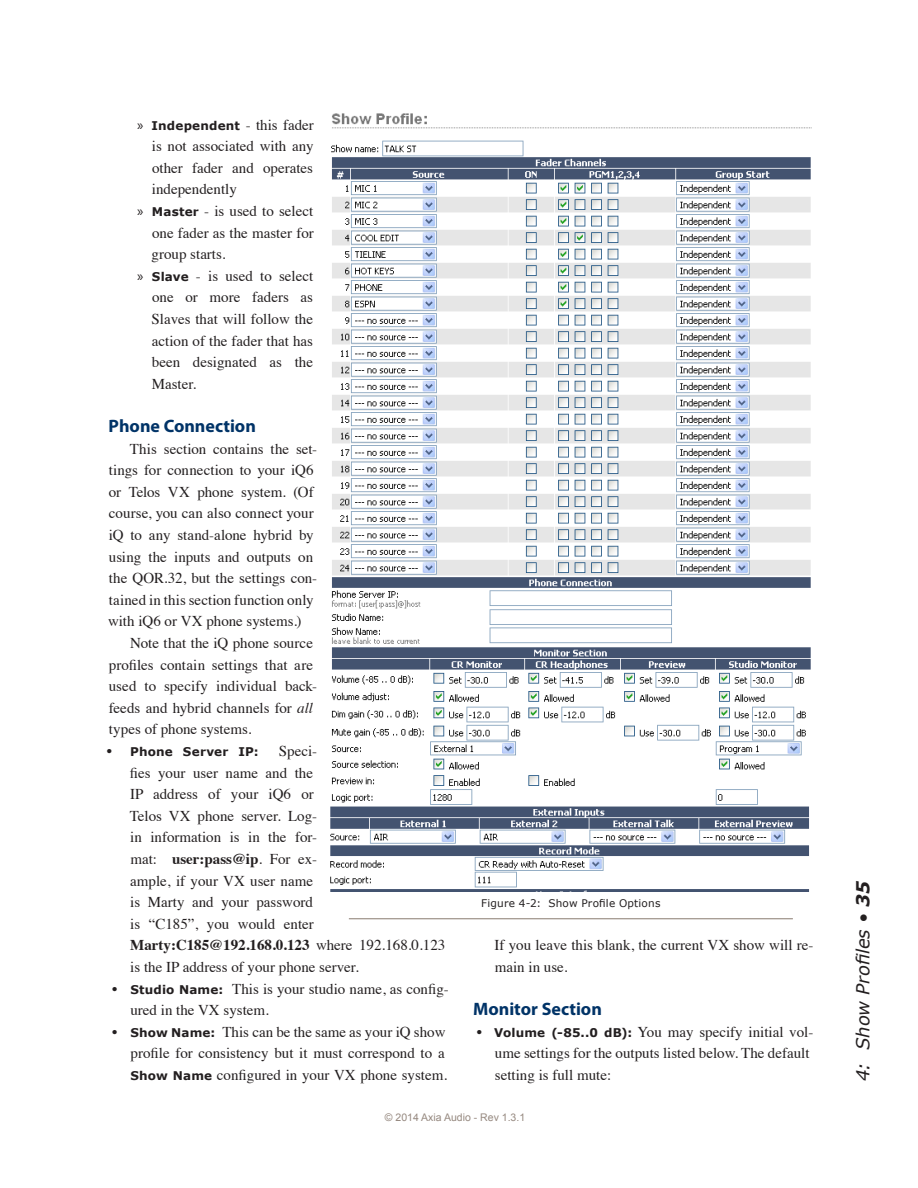
<style>
.page{position:relative;width:918px;height:1188px;background:#fff}
.page>*{position:absolute;margin:0;border:0;box-sizing:border-box;transform-origin:0 0}
.t1{font:700 18px "Myriad Pro";color:#003367}
.t2{font:italic 18px "Verdana";letter-spacing:-.01em;color:#231f20}
.t3{font:15px/21.6px "Times";color:#231f20}
.t4{font:700 12px "Verdana";letter-spacing:.015em;color:#231f20}
.t5{font:10.5px "Verdana";letter-spacing:.02em;color:#231f20}
.t6{font:10.5px "Arial";color:#968980}
.s1{font-family:"Myriad Pro";font-weight:400;font-size:15px}
.s2{font-family:"Times";font-weight:400;font-size:15px}
.s3{font-family:"Myriad Pro"}
.s4{font-family:"Verdana";font-weight:700;font-size:12px}
.s5{font-style:italic}
.s6{font-weight:700}
</style>
<div class="page">
<img style="left:330px;top:113px;width:482px;height:778px">
<hr style="left:349px;top:918px;width:444px;height:1px;background:#968980">
<p class="t4" style="left:137px;top:117px;width:178px"><span class="s1">»</span> Independent <span class="s2">- this fader</span></p>
<p class="t3" style="left:152px;top:134px;width:163px">is not associated with any</p>
<p class="t3" style="left:152px;top:156px;width:163px">other fader and operates</p>
<p class="t3" style="left:152px;top:177px;width:86px">independently</p>
<p class="t3" style="left:137px;top:199px;width:178px"><span class="s3">»</span> <span class="s4">Master</span> - is used to select</p>
<p class="t3" style="left:152px;top:220px;width:163px">one fader as the master for</p>
<p class="t3" style="left:152px;top:242px;width:76px">group starts.</p>
<p class="t3" style="left:137px;top:264px;width:178px"><span class="s3">»</span> <span class="s4">Slave</span> - is used to select</p>
<p class="t3" style="left:152px;top:285px;width:163px">one or more faders as</p>
<p class="t3" style="left:152px;top:307px;width:163px">Slaves that will follow the</p>
<p class="t3" style="left:152px;top:328px;width:163px">action of the fader that has</p>
<p class="t3" style="left:152px;top:350px;width:163px">been designated as the</p>
<p class="t3" style="left:152px;top:372px;width:46px">Master.</p>
<p class="t1" style="left:109px;top:414px;width:149px">Phone Connection</p>
<p class="t3" style="left:108px;top:436px;width:211px;text-indent:22px">This section contains the set&shy;tings for connection to your iQ6 or Telos VX phone system. (Of course, you can also connect your iQ to any stand-alone hybrid by using the inputs and outputs on the QOR.32, but the settings con&shy;tained in this section function only with iQ6 or VX phone systems.)</p>
<p class="t3" style="left:109px;top:631px;width:210px;text-indent:22px">Note that the iQ phone source profiles contain settings that are used to specify individual back&shy;feeds and hybrid channels for <span class="s5">all </span>types of phone systems.</p>
<p class="t4" style="left:107px;top:743px;width:153px"><span class="s2">•</span> Phone Server IP:</p>
<p class="t3" style="left:130px;top:739px;width:317px;text-indent:149px">Speci-<br>fies your user name and the<br>IP address of your iQ6 or<br>Telos VX phone server. Log-<br>in information is in the for-<br>mat: <span class="s6">user:pass@ip</span>. For ex-<br>ample, if your VX user name<br>is Marty and your password<br>is “C185”, you would enter<br><span class="s6">Marty:C185@192.168.0.123</span> where 192.168.0.123 is the IP address of your phone server.</p>
<p class="t3" style="left:130px;top:976px;width:320px;text-indent:-18px">• <span class="s4">Studio Name:</span> This is your studio name, as config&shy;ured in the VX system.</p>
<p class="t3" style="left:130px;top:1020px;width:318px;text-indent:-18px">• <span class="s4">Show Name:</span> This can be the same as your iQ show profile for consistency but it must correspond to a<br><span class="s4">Show Name</span> configured in your VX phone system.</p>
<p class="t5" style="left:481px;top:897px;width:181px">Figure 4-2: Show Profile Options</p>
<p class="t3" style="left:495px;top:933px;width:320px">If you leave this blank, the current VX show will re&shy;main in use.</p>
<p class="t1" style="left:473px;top:997px;width:130px">Monitor Section</p>
<p class="t3" style="left:495px;top:1020px;width:320px;text-indent:-18px">• <span class="s4">Volume (-85..0 dB):</span> You may specify initial vol&shy;ume settings for the outputs listed below. The default setting is full mute:</p>
<p class="t6" style="left:385px;top:1110px;width:142px">© 2014 Axia Audio - Rev 1.3.1</p>
<p class="t2" style="left:851px;top:1081px;width:201px;rotate:-90deg">4: Show Profiles • <span class="s6">35</span></p>
</div>
